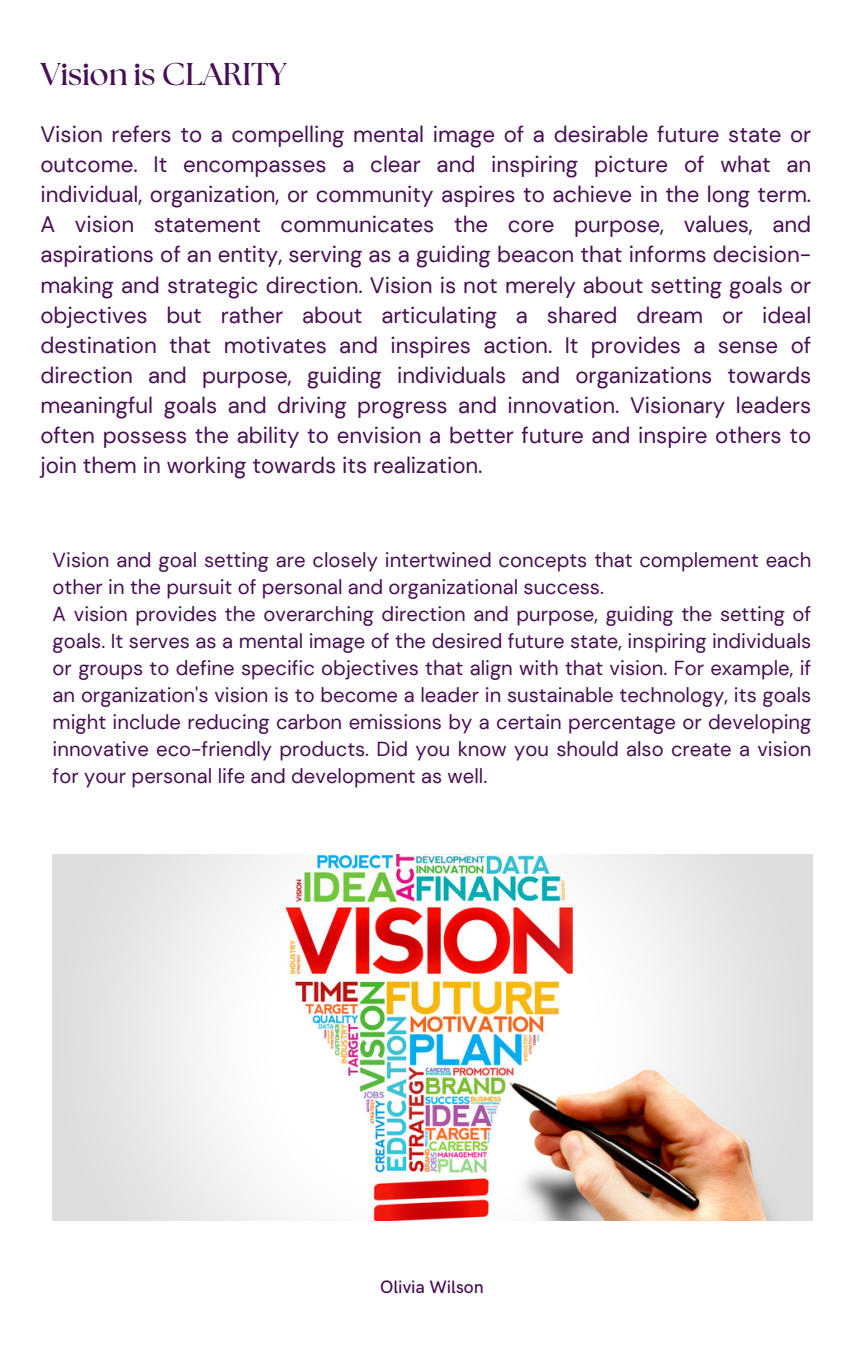
<style>
.page{position:relative;width:864px;height:1350px;background:#fff}
.page>*{position:absolute;margin:0;border:0;box-sizing:border-box;transform-origin:0 0}
.t1{font:700 31.5px "The Seasons";color:#470f53}
.t2{font:22.28px/30.2px "DM Sans";color:#470f53;text-align:justify}
.t3{font:20.25px/27px "DM Sans";color:#470f53}
.t4{font:500 18px "HK Grotesk";color:#470f53}
</style>
<div class="page">
<img style="left:53px;top:855px;width:759px;height:366px">
<h1 class="t1" style="left:40px;top:60px;width:248px">Vision is CLARITY</h1>
<h2 class="t2" style="left:40px;top:119px;width:773px">Vision refers to a compelling mental image of a desirable future state or outcome. It encompasses a clear and inspiring picture of what an individual, organization, or community aspires to achieve in the long term.<br>A vision statement communicates the core purpose, values, and aspirations of an entity, serving as a guiding beacon that informs decision&shy;making and strategic direction. Vision is not merely about setting goals or objectives but rather about articulating a shared dream or ideal destination that motivates and inspires action. It provides a sense of direction and purpose, guiding individuals and organizations towards meaningful goals and driving progress and innovation. Visionary leaders often possess the ability to envision a better future and inspire others to join them in working towards its realization.</h2>
<h2 class="t3" style="left:53px;top:547px;width:760px">Vision and goal setting are closely intertwined concepts that complement each other in the pursuit of personal and organizational success.<br>A vision provides the overarching direction and purpose, guiding the setting of goals. It serves as a mental image of the desired future state, inspiring individuals or groups to define specific objectives that align with that vision. For example, if an organization's vision is to become a leader in sustainable technology, its goals might include reducing carbon emissions by a certain percentage or developing innovative eco-friendly products. Did you know you should also create a vision for your personal life and development as well.</h2>
<p class="t4" style="left:380px;top:1277px;width:105px">Olivia Wilson</p>
</div>
